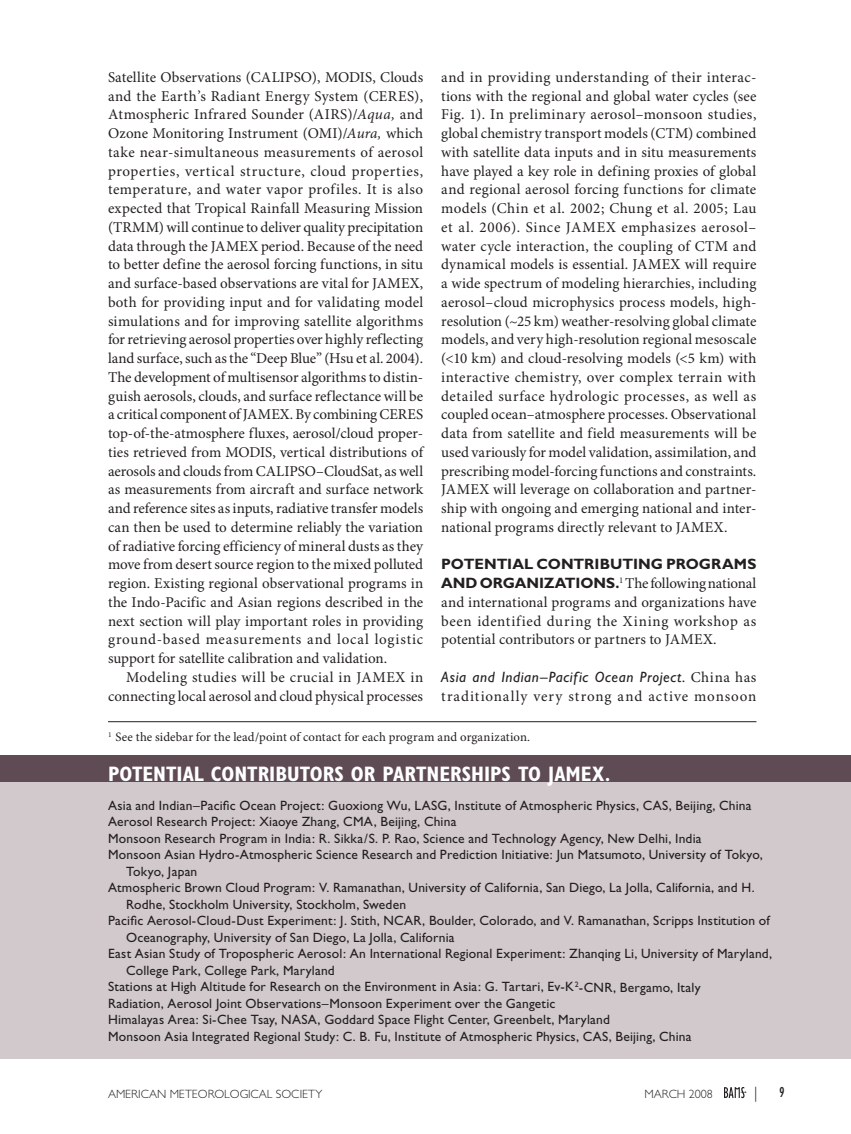
<style>
.page{position:relative;width:851px;height:1134px;background:#fff}
.page>*{position:absolute;margin:0;border:0;box-sizing:border-box;transform-origin:0 0}
.t1{font:700 condensed 21px "Gill Sans";color:#fff}
.t2{font:15px/18.8px "Minion Pro";letter-spacing:.015em;color:#231f20;text-align:justify}
.t3{font:italic 15px "Gill Sans";letter-spacing:.04em;color:#231f20}
.t4{font:15px "Minion Pro";letter-spacing:.06em;color:#231f20}
.t5{font:700 15px "Gill Sans";color:#231f20}
.t6{font:300 15px "Gill Sans";color:#231f20}
.t7{font:condensed 15px "Gill Sans";color:#231f20}
.t8{font:13.5px "Gill Sans";letter-spacing:.015em;color:#231f20}
.t9{font:12.75px "Minion Pro";letter-spacing:.01em;color:#231f20}
.t10{font:300 12px "Gill Sans";color:#231f20}
.s1{font-style:italic}
.s2{font-family:"Gill Sans";font-weight:700}
.s3{font-family:"Minion Pro";font-style:normal}
</style>
<div class="page">
<div style="left:0;top:759px;width:850px;height:300px;background:#d1c9cb"></div>
<div style="left:0;top:755px;width:850px;height:27px;background:#5e4b53"></div>
<hr style="left:108px;top:721px;width:648px;height:1px;background:#231f20">
<svg style="left:724px;top:1087px;width:22px;height:11px"></svg>
<p class="t2" style="left:108px;top:68px;width:317px">Satellite Observations (CALIPSO), MODIS, Clouds and the Earth’s Radiant Energy System (CERES), Atmospheric Infrared Sounder (AIRS)/<span class="s1">Aqua,</span> and Ozone Monitoring Instrument (OMI)/<span class="s1">Aura,</span> which take near-simultaneous measurements of aerosol properties, vertical structure, cloud properties, temperature, and water vapor profiles. It is also expected that Tropical Rainfall Measuring Mission (TRMM) will continue to deliver quality precipitation data through the JAMEX period. Because of the need to better define the aerosol forcing functions, in situ and surface-based observations are vital for JAMEX, both for providing input and for validating model simulations and for improving satellite algorithms for retrieving aerosol properties over highly reflecting land surface, such as the “Deep Blue” (Hsu et al. 2004).<br>The development of multisensor algorithms to distin&shy;guish aerosols, clouds, and surface reflectance will be a critical component of JAMEX. By combining CERES top-of-the-atmosphere fluxes, aerosol/cloud proper&shy;ties retrieved from MODIS, vertical distributions of aerosols and clouds from CALIPSO–CloudSat, as well as measurements from aircraft and surface network and reference sites as inputs, radiative transfer models can then be used to determine reliably the variation of radiative forcing efficiency of mineral dusts as they move from desert source region to the mixed polluted region. Existing regional observational programs in the Indo-Pacific and Asian regions described in the next section will play important roles in providing ground-based measurements and local logistic support for satellite calibration and validation.</p>
<p class="t2" style="left:108px;top:668px;width:317px;text-align:right">Modeling studies will be crucial in JAMEX in connecting local aerosol and cloud physical processes</p>
<p class="t2" style="left:441px;top:68px;width:317px">and in providing understanding of their interac&shy;tions with the regional and global water cycles (see Fig. 1). In preliminary aerosol–monsoon studies, global chemistry transport models (CTM) combined with satellite data inputs and in situ measurements have played a key role in defining proxies of global and regional aerosol forcing functions for climate models (Chin et al. 2002; Chung et al. 2005; Lau et al. 2006). Since JAMEX emphasizes aerosol– water cycle interaction, the coupling of CTM and dynamical models is essential. JAMEX will require a wide spectrum of modeling hierarchies, including aerosol–cloud microphysics process models, high&shy;resolution (~25 km) weather-resolving global climate models, and very high-resolution regional mesoscale (&lt;10 km) and cloud-resolving models (&lt;5 km) with interactive chemistry, over complex terrain with detailed surface hydrologic processes, as well as coupled ocean–atmosphere processes. Observational data from satellite and field measurements will be used variously for model validation, assimilation, and prescribing model-forcing functions and constraints.<br>JAMEX will leverage on collaboration and partner&shy;ship with ongoing and emerging national and inter&shy;national programs directly relevant to JAMEX.</p>
<p class="t5" style="left:441px;top:555px;width:317px">POTENTIAL CONTRIBUTING PROGRAMS</p>
<p class="t2" style="left:441px;top:574px;width:316px"><span class="s2">AND ORGANIZATIONS.</span><sup>1</sup> The following national and international programs and organizations have been identified during the Xining workshop as potential contributors or partners to JAMEX.</p>
<p class="t3" style="left:441px;top:668px;width:317px">Asia and Indian–Pacific Ocean Project. <span class="s3">China has</span></p>
<p class="t4" style="left:441px;top:687px;width:317px">traditionally very strong and active monsoon</p>
<p class="t9" style="left:108px;top:729px;width:423px"><sup>1</sup> See the sidebar for the lead/point of contact for each program and organization.</p>
<h1 class="t1" style="left:108px;top:761px;width:504px">POTENTIAL CONTRIBUTORS OR PARTNERSHIPS TO JAMEX.</h1>
<p class="t8" style="left:108px;top:798px;width:645px">Asia and Indian–Pacific Ocean Project: Guoxiong Wu, LASG, Institute of Atmospheric Physics, CAS, Beijing, China</p>
<p class="t8" style="left:108px;top:814px;width:350px">Aerosol Research Project: Xiaoye Zhang, CMA, Beijing, China</p>
<p class="t8" style="left:108px;top:831px;width:595px">Monsoon Research Program in India: R. Sikka/S. P. Rao, Science and Technology Agency, New Delhi, India</p>
<p class="t8" style="left:108px;top:847px;width:656px">Monsoon Asian Hydro-Atmospheric Science Research and Prediction Initiative: Jun Matsumoto, University of Tokyo,</p>
<p class="t8" style="left:126px;top:864px;width:73px">Tokyo, Japan</p>
<p class="t8" style="left:108px;top:880px;width:648px">Atmospheric Brown Cloud Program: V. Ramanathan, University of California, San Diego, La Jolla, California, and H.</p>
<p class="t8" style="left:126px;top:897px;width:281px">Rodhe, Stockholm University, Stockholm, Sweden</p>
<p class="t8" style="left:108px;top:913px;width:663px">Pacific Aerosol-Cloud-Dust Experiment: J. Stith, NCAR, Boulder, Colorado, and V. Ramanathan, Scripps Institution of</p>
<p class="t8" style="left:126px;top:930px;width:330px">Oceanography, University of San Diego, La Jolla, California</p>
<p class="t8" style="left:108px;top:946px;width:665px">East Asian Study of Tropospheric Aerosol: An International Regional Experiment: Zhanqing Li, University of Maryland,</p>
<p class="t8" style="left:126px;top:963px;width:210px">College Park, College Park, Maryland</p>
<p class="t8" style="left:108px;top:979px;width:594px">Stations at High Altitude for Research on the Environment in Asia: G. Tartari, Ev-K<sup>2</sup>-CNR, Bergamo, Italy</p>
<p class="t8" style="left:108px;top:996px;width:449px">Radiation, Aerosol Joint Observations–Monsoon Experiment over the Gangetic</p>
<p class="t8" style="left:108px;top:1012px;width:503px">Himalayas Area: Si-Chee Tsay, NASA, Goddard Space Flight Center, Greenbelt, Maryland</p>
<p class="t8" style="left:108px;top:1029px;width:585px">Monsoon Asia Integrated Regional Study: C. B. Fu, Institute of Atmospheric Physics, CAS, Beijing, China</p>
<p class="t10" style="left:108px;top:1087px;width:216px">AMERICAN METEOROLOGICAL SOCIETY</p>
<p class="t10" style="left:644px;top:1087px;width:70px">MARCH 2008</p>
<p class="t6" style="left:754px;top:1084px;width:5px">|</p>
<p class="t7" style="left:779px;top:1084px;width:7px">9</p>
</div>
